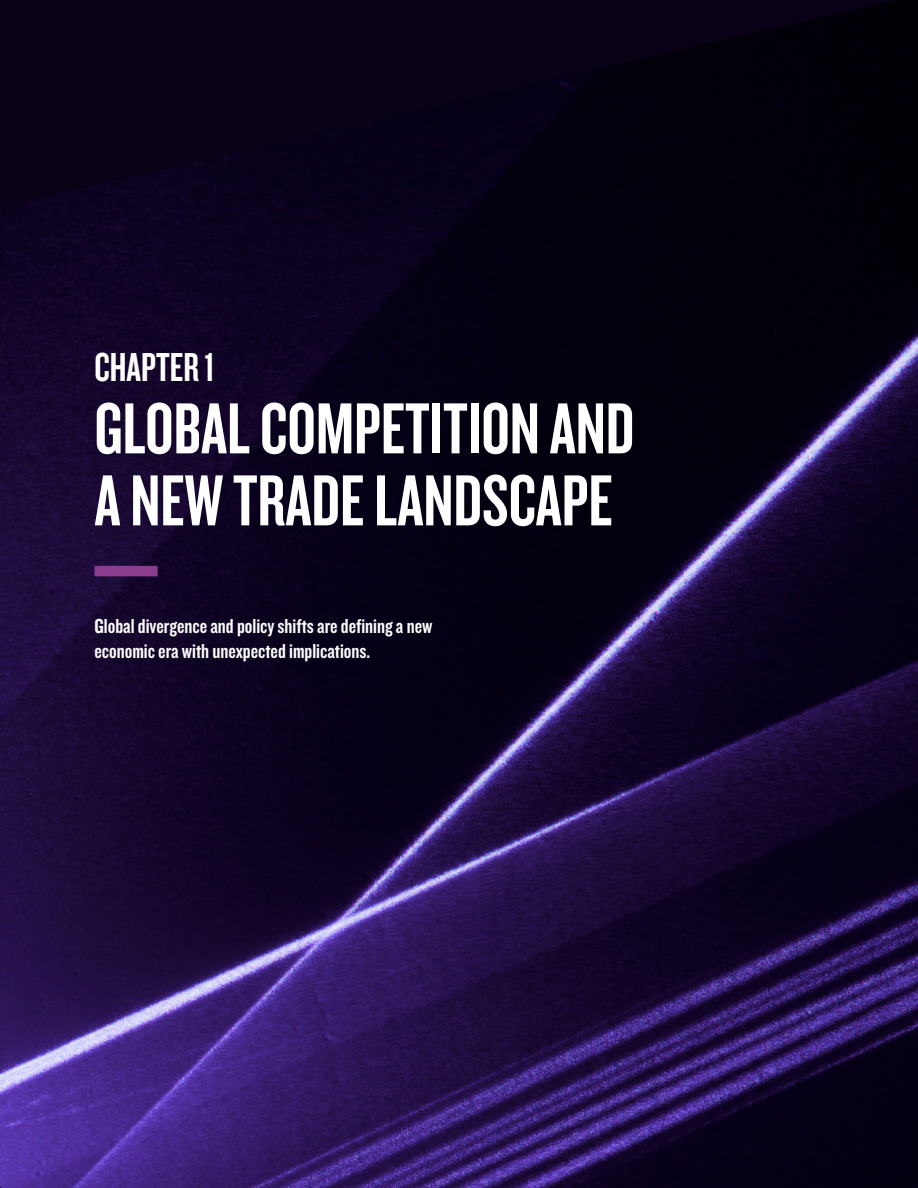
<style>
.page{position:relative;width:918px;height:1188px;background:#fff}
.page>*{position:absolute;margin:0;border:0;box-sizing:border-box;transform-origin:0 0}
.H3-Chapter_Titles{font:75px/72px "Knockout 48 Featherweight";color:#fff}
.H3-Chapter_Titles-2{font:42px "Knockout 48 Featherweight";color:#fff}
.Chapter_divider_body{font:21px/25.2px "Knockout 49 Liteweight";color:#fff}
</style>
<div class="page">
<img style="left:0;top:0;width:918px;height:1188px">
<div style="left:94px;top:566px;width:64px;height:10px;background:#8c3c8f"></div>
<p class="H3-Chapter_Titles-2" style="left:94px;top:342px;width:122px">CHAPTER 1</p>
<p class="H3-Chapter_Titles" style="left:94px;top:390px;width:541px">GLOBAL COMPETITION AND<br>A NEW TRADE LANDSCAPE</p>
<p class="Chapter_divider_body" style="left:94px;top:613px;width:339px">Global divergence and policy shifts are defining a new economic era with unexpected implications.</p>
</div>
